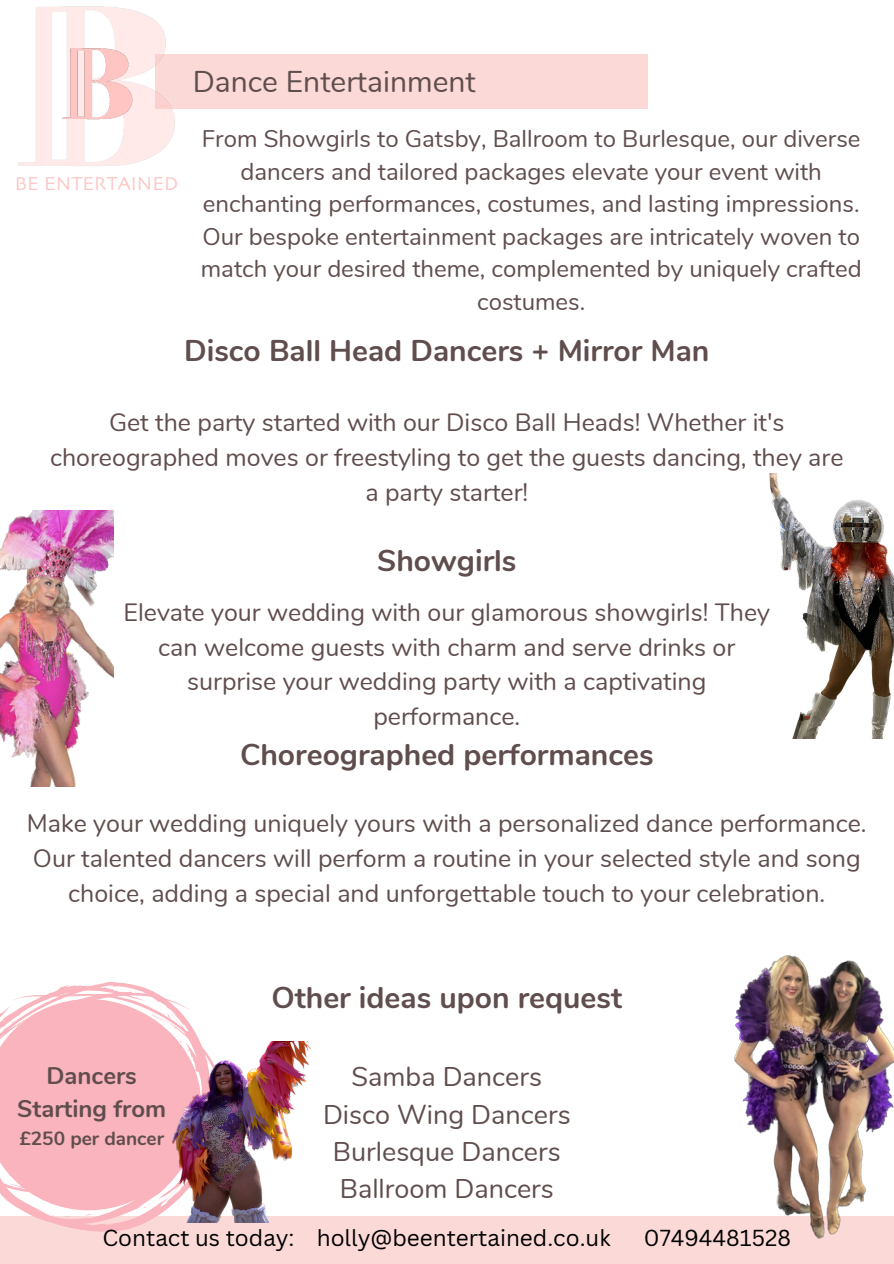
<style>
.page{position:relative;width:894px;height:1264px;background:#fff}
.page>*{position:absolute;margin:0;border:0;box-sizing:border-box;transform-origin:0 0}
.t1{font:700 30px "Nunito";color:#604d4d}
.t2{font:30px "Nunito";color:#604d4d}
.t3{font:27px/37.2px "Nunito";color:#604d4d;text-align:center}
.t4{font:24.9px/34.8px "Nunito";color:#604d4d;text-align:center}
.t5{font:24px/32.7px "Nunito";color:#604d4d;text-align:center}
.t6{font:700 24px/32.7px "Nunito";color:#604d4d;text-align:center}
.t7{font:22.5px "Canva Sans";color:#000}
.t8{font:19.5px "Skia";color:#fdc5c3}
.t9{font:700 19.05px "Nunito";color:#604d4d}
</style>
<div class="page">
<div style="left:0;top:1216px;width:893px;height:47px;background:#fad9d7"></div>
<div style="left:155px;top:55px;width:493px;height:54px;background:#fad9d7"></div>
<svg style="left:35px;top:1217px;width:183px;height:14px"></svg>
<svg style="left:0;top:985px;width:200px;height:232px;background:#f9bec6"></svg>
<img style="left:18px;top:6px;width:161px;height:160px">
<img style="left:62px;top:47px;width:71px;height:75px">
<img style="left:0;top:510px;width:113px;height:276px">
<img style="left:172px;top:1041px;width:139px;height:181px">
<img style="left:769px;top:473px;width:124px;height:265px">
<img style="left:734px;top:955px;width:159px;height:283px">
<h2 class="t2" style="left:193px;top:61px;width:284px">Dance Entertainment</h2>
<p class="t8" style="left:15px;top:175px;width:165px">BE ENTERTAINED</p>
<p class="t5" style="left:201px;top:123px;width:662px">From Showgirls to Gatsby, Ballroom to Burlesque, our diverse dancers and tailored packages elevate your event with enchanting performances, costumes, and lasting impressions.<br>Our bespoke entertainment packages are intricately woven to match your desired theme, complemented by uniquely crafted costumes.</p>
<p class="t1" style="left:184px;top:330px;width:526px">Disco Ball Head Dancers + Mirror Man</p>
<h1 class="t4" style="left:50px;top:405px;width:794px">Get the party started with our Disco Ball Heads! Whether it's choreographed moves or freestyling to get the guests dancing, they are a party starter!</h1>
<h3 class="t1" style="left:377px;top:540px;width:140px">Showgirls</h3>
<p class="t4" style="left:123px;top:595px;width:647px">Elevate your wedding with our glamorous showgirls! They can welcome guests with charm and serve drinks or surprise your wedding party with a captivating performance.</p>
<p class="t1" style="left:240px;top:734px;width:415px">Choreographed performances</p>
<h1 class="t4" style="left:27px;top:806px;width:841px">Make your wedding uniquely yours with a personalized dance performance.<br>Our talented dancers will perform a routine in your selected style and song choice, adding a special and unforgettable touch to your celebration.</h1>
<h3 class="t6" style="left:17px;top:1060px;width:150px">Dancers<br>Starting from</h3>
<h3 class="t9" style="left:19px;top:1125px;width:146px">£250 per dancer</h3>
<h3 class="t1" style="left:271px;top:977px;width:352px">Other ideas upon request</h3>
<h1 class="t3" style="left:323px;top:1058px;width:249px">Samba Dancers<br>Disco Wing Dancers<br>Burlesque Dancers<br>Ballroom Dancers</h1>
<p class="t7" style="left:102px;top:1222px;width:509px">Contact us today: holly@beentertained.co.uk</p>
<p class="t7" style="left:643px;top:1222px;width:148px">07494481528</p>
</div>
